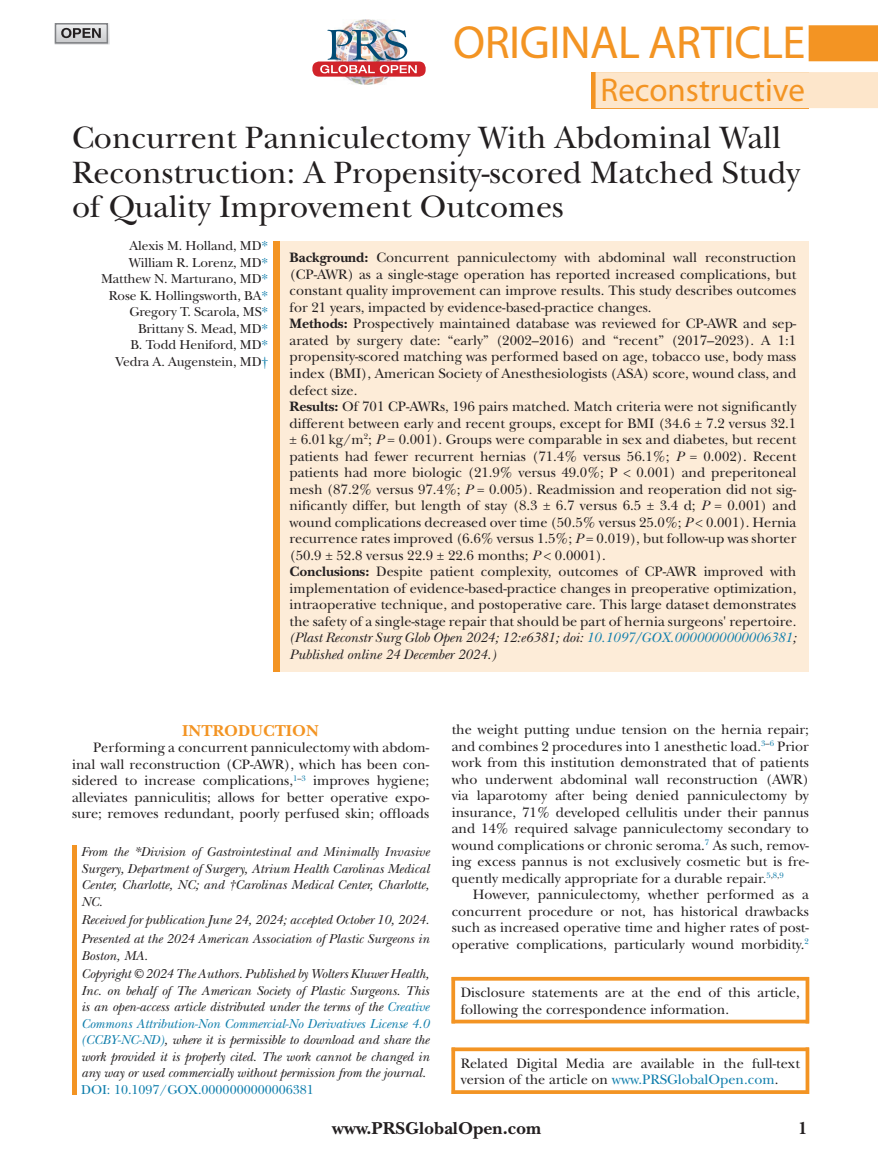
<style>
.page{position:relative;width:878px;height:1175px;background:#fff}
.page>*{position:absolute;margin:0;border:0;box-sizing:border-box;transform-origin:0 0}
.t1{font:46.5px "Myriad Pro";letter-spacing:-.01em;color:#f39423}
.t2{font:33px "Myriad Pro";color:#f39423}
.t3{font:32.25px/34.5px "New Baskerville Std";color:#231f20}
.t4{font:700 18px "New Baskerville Std";color:#231f20}
.t5{font:700 16.5px "New Baskerville Std";color:#f39423}
.t6{font:14.25px/16.5px "New Baskerville Std";color:#231f20;text-align:justify}
.t7{font:italic 13.5px/16.5px "New Baskerville Std";color:#231f20;text-align:justify}
.t8{font:13.5px/16.5px "New Baskerville Std";letter-spacing:-.01em;color:#231f20;text-align:right}
.t9{font:13.5px "New Baskerville Std";color:#0f7eac}
.s1{color:#0f7eac}
.s2{font-weight:700}
.s3{font-style:italic}
.s4{font-style:italic;color:#0f7eac}
</style>
<div class="page">
<div style="left:595px;top:72px;width:283px;height:36px;background:#fde6cb"></div>
<div style="left:808px;top:25px;width:70px;height:36px;background:#f39423"></div>
<img style="left:343px;top:20px;width:48px;height:64px">
<div style="left:312px;top:61px;width:113px;height:16px;background:#d1232a;border-radius:7px"></div>
<img style="left:320px;top:29px;width:97px;height:44px">
<div style="left:274px;top:126px;width:534px;height:545px;background:#fdecd8"></div>
<div style="left:274px;top:240px;width:6px;height:76px;background:#f39423"></div>
<div style="left:274px;top:306px;width:6px;height:93px;background:#f39423"></div>
<div style="left:274px;top:388px;width:6px;height:176px;background:#f39423"></div>
<div style="left:274px;top:553px;width:6px;height:118px;background:#f39423"></div>
<hr style="left:72px;top:845px;width:4px;height:66px;background:#f39423">
<hr style="left:72px;top:911px;width:4px;height:19px;background:#f39423">
<hr style="left:72px;top:930px;width:4px;height:35px;background:#f39423">
<hr style="left:72px;top:965px;width:4px;height:118px;background:#f39423">
<hr style="left:72px;top:1081px;width:4px;height:13px;background:#f39423">
<div style="left:272px;top:126px;width:536px;height:115px;background:#fff"></div>
<img style="left:54px;top:23px;width:55px;height:22px">
<svg style="left:451px;top:977px;width:4px;height:46px"></svg>
<svg style="left:805px;top:977px;width:4px;height:46px"></svg>
<svg style="left:452px;top:976px;width:356px;height:4px"></svg>
<svg style="left:452px;top:1019px;width:356px;height:4px"></svg>
<svg style="left:451px;top:1047px;width:4px;height:47px"></svg>
<svg style="left:805px;top:1047px;width:4px;height:47px"></svg>
<svg style="left:452px;top:1047px;width:356px;height:4px"></svg>
<svg style="left:452px;top:1090px;width:356px;height:4px"></svg>
<div style="left:55px;top:23px;width:53px;height:21px;border:2px solid #808285"></div>
<svg style="left:61px;top:28px;width:40px;height:10px"></svg>
<h1 class="t1" style="left:453px;top:14px;width:354px">Original Article</h1>
<h2 class="t2" style="left:600px;top:69px;width:206px">Reconstructive</h2>
<h3 class="t3" style="left:72px;top:121px;width:729px">Concurrent Panniculectomy With Abdominal Wall<br>Reconstruction: A Propensity-scored Matched Study of Quality Improvement Outcomes</h3>
<p class="t8" style="left:101px;top:238px;width:169px">Alexis M. Holland, MD<span class="s1">*<br></span>William R. Lorenz, MD<span class="s1">*<br></span>Matthew N. Marturano, MD<span class="s1">*<br></span>Rose K. Hollingsworth, BA<span class="s1">*<br></span>Gregory T. Scarola, MS<span class="s1">*<br></span>Brittany S. Mead, MD<span class="s1">*<br></span>B. Todd Heniford, MD<span class="s1">*<br></span>Vedra A. Augenstein, MD<span class="s1">†</span></p>
<p class="t6" style="left:289px;top:250px;width:508px;text-align:left"><span class="s2">Background:</span> Concurrent panniculectomy with abdominal wall reconstruction (CP-AWR) as a single-stage operation has reported increased complications, but constant quality improvement can improve results. This study describes outcomes for 21 years, impacted by evidence-based-practice changes.<br><span class="s2">Methods:</span> Prospectively maintained database was reviewed for CP-AWR and sep&shy;arated by surgery date: “early” (2002–2016) and “recent” (2017–2023). A 1:1 propensity-scored matching was performed based on age, tobacco use, body mass index (BMI), American Society of Anesthesiologists (ASA) score, wound class, and defect size.<br><span class="s2">Results:</span> Of 701 CP-AWRs, 196 pairs matched. Match criteria were not significantly different between early and recent groups, except for BMI (34.6 ± 7.2 versus 32.1 ± 6.01kg/m<sup>2</sup>; <span class="s3">P</span> = 0.001). Groups were comparable in sex and diabetes, but recent patients had fewer recurrent hernias (71.4% versus 56.1%; <span class="s3">P</span> = 0.002). Recent patients had more biologic (21.9% versus 49.0%; P &lt; 0.001) and preperitoneal mesh (87.2% versus 97.4%; <span class="s3">P</span> = 0.005). Readmission and reoperation did not sig&shy;nificantly differ, but length of stay (8.3 ± 6.7 versus 6.5 ± 3.4 d; <span class="s3">P</span> = 0.001) and wound complications decreased over time (50.5% versus 25.0%; <span class="s3">P</span> &lt; 0.001). Hernia recurrence rates improved (6.6% versus 1.5%; <span class="s3">P</span> = 0.019), but follow-up was shorter (50.9 ± 52.8 versus 22.9 ± 22.6 months; <span class="s3">P</span> &lt; 0.0001).<br><span class="s2">Conclusions:</span> Despite patient complexity, outcomes of CP-AWR improved with implementation of evidence-based-practice changes in preoperative optimization, intraoperative technique, and postoperative care. This large dataset demonstrates the safety of a single-stage repair that should be part of hernia surgeons' repertoire. <span class="s3">(Plast Reconstr Surg Glob Open 2024; 12:e6381; doi:</span> <span class="s4">10.1097/GOX.0000000000006381</span><span class="s3">; Published online 24 December 2024.)</span></p>
<p class="t5" style="left:182px;top:721px;width:138px">INTRODUCTION</p>
<p class="t6" style="left:72px;top:739px;width:359px;text-indent:21px">Performing a concurrent panniculectomy with abdom&shy;inal wall reconstruction (CP-AWR), which has been con&shy;sidered to increase complications,<sup>1</sup><sup>–</sup><sup>3</sup> improves hygiene; alleviates panniculitis; allows for better operative expo&shy;sure; removes redundant, poorly perfused skin; offloads</p>
<p class="t7" style="left:81px;top:843px;width:350px">From the *Division of Gastrointestinal and Minimally Invasive Surgery, Department of Surgery, Atrium Health Carolinas Medical Center, Charlotte, NC; and †Carolinas Medical Center, Charlotte, NC.</p>
<p class="t7" style="left:81px;top:910px;width:350px;line-height:18.8px">Received for publication June 24, 2024; accepted October 10, 2024.<br>Presented at the 2024 American Association of Plastic Surgeons in</p>
<p class="t7" style="left:81px;top:946px;width:350px;line-height:18.8px">Boston, MA.<br>Copyright © 2024 The Authors. Published by Wolters Kluwer Health,</p>
<p class="t7" style="left:81px;top:982px;width:350px">Inc. on behalf of The American Society of Plastic Surgeons. This is an open-access article distributed under the terms of the <span class="s1">Creative Commons Attribution-Non Commercial-No Derivatives License 4.0 (CCBY-NC-ND)</span>, where it is permissible to download and share the work provided it is properly cited. The work cannot be changed in any way or used commercially without permission from the journal.</p>
<p class="t9" style="left:81px;top:1081px;width:234px">DOI: 10.1097/GOX.0000000000006381</p>
<p class="t6" style="left:451px;top:721px;width:359px">the weight putting undue tension on the hernia repair; and combines 2 procedures into 1 anesthetic load.<sup>3</sup><sup>–</sup><sup>6</sup> Prior work from this institution demonstrated that of patients who underwent abdominal wall reconstruction (AWR) via laparotomy after being denied panniculectomy by insurance, 71% developed cellulitis under their pannus and 14% required salvage panniculectomy secondary to wound complications or chronic seroma.<sup>7</sup> As such, remov&shy;ing excess pannus is not exclusively cosmetic but is fre&shy;quently medically appropriate for a durable repair.<sup>5</sup><sup>,</sup><sup>8</sup><sup>,</sup><sup>9</sup></p>
<p class="t6" style="left:451px;top:886px;width:359px;text-indent:21px">However, panniculectomy, whether performed as a concurrent procedure or not, has historical drawbacks such as increased operative time and higher rates of post&shy;operative complications, particularly wound morbidity.<sup>2</sup></p>
<p class="t6" style="left:460px;top:984px;width:341px">Disclosure statements are at the end of this article, following the correspondence information.</p>
<p class="t6" style="left:460px;top:1054px;width:341px">Related Digital Media are available in the full-text version of the article on <span class="s1">www.PRSGlobalOpen.com</span>.</p>
<p class="t4" style="left:332px;top:1118px;width:210px">www.PRSGlobalOpen.com</p>
<p class="t4" style="left:798px;top:1118px;width:11px">1</p>
</div>
